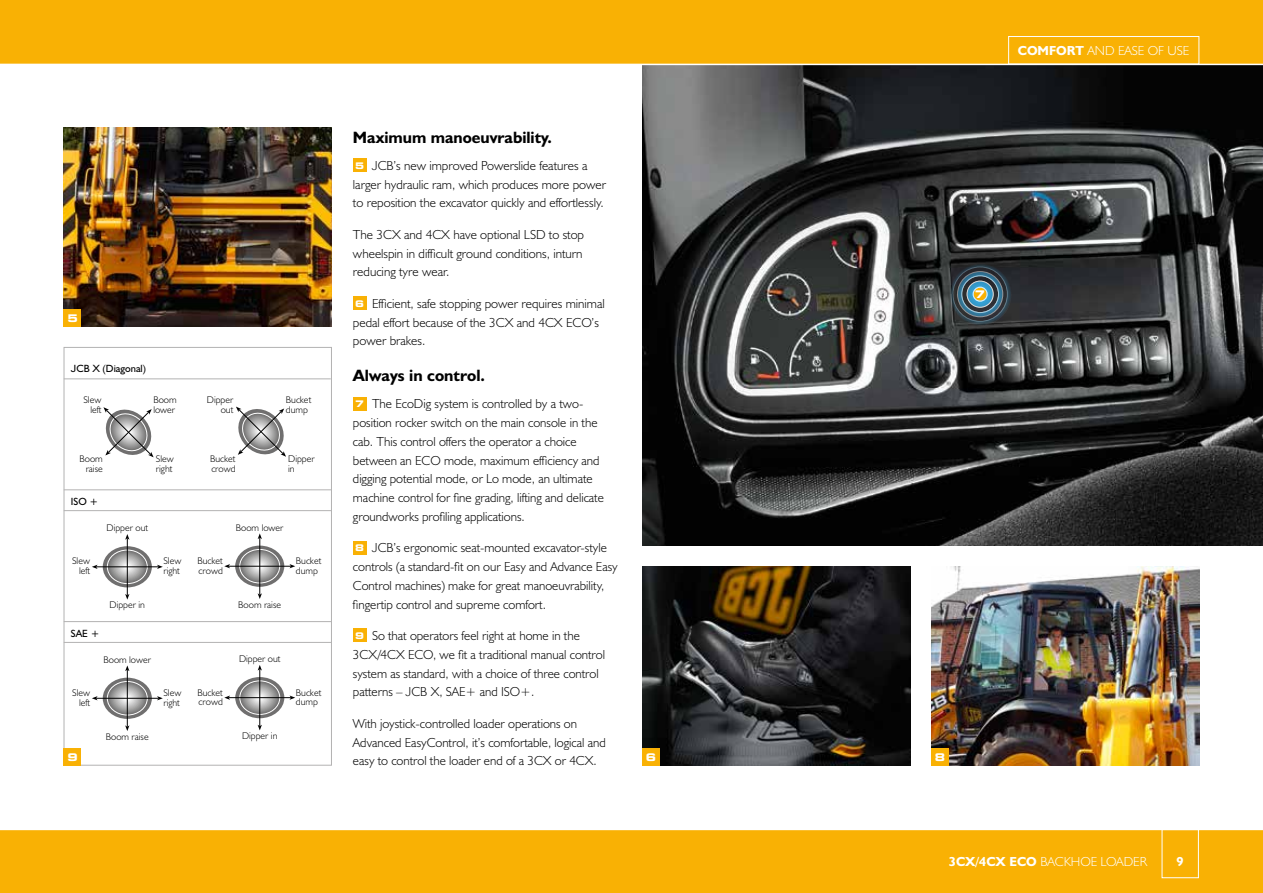
<style>
.page{position:relative;width:1263px;height:893px;background:#fff}
.page>*{position:absolute;margin:0;border:0;box-sizing:border-box;transform-origin:0 0}
.t1{font:16.5px "JCB Bold";color:#000}
.t2{font:13.2px/18.8px "JCB Light";color:#000}
.t3{font:13.2px "JCB Light";color:#fff}
.t4{font:13.2px "JCB Bold";color:#fff}
.t5{font:10.5px "JCB Roman";color:#000}
.t6{font:700 expanded 10.5px "Square 721 BT";color:#fff}
.t7{font:9.75px/9.8px "JCB Light";color:#000}
.s1{font-family:"JCB Bold"}
.s2{font-family:"Square 721 BT";font-weight:700;font-stretch:expanded;font-size:9.15px;color:#fff}
</style>
<div class="page">
<img style="left:642px;top:65px;width:621px;height:481px">
<img style="left:931px;top:567px;width:268px;height:198px">
<div style="left:931px;top:748px;width:17px;height:17px;background:#f9b104"></div>
<img style="left:642px;top:567px;width:268px;height:198px">
<div style="left:0;top:829px;width:1263px;height:64px;background:#f9b104"></div>
<hr style="left:0;top:829px;width:1263px;height:1px;background:#fff">
<div style="left:0;top:0;width:1263px;height:64px;background:#f9b104"></div>
<div style="left:353px;top:159px;width:13px;height:13px;background:#f9b104"></div>
<div style="left:353px;top:297px;width:13px;height:13px;background:#f9b104"></div>
<div style="left:353px;top:397px;width:13px;height:13px;background:#f9b104"></div>
<div style="left:353px;top:541px;width:13px;height:13px;background:#f9b104"></div>
<div style="left:353px;top:629px;width:13px;height:13px;background:#f9b104"></div>
<div style="left:1008px;top:36px;width:191px;height:28px;border:1px solid #fff"></div>
<div style="left:1162px;top:829px;width:37px;height:49px;border:1px solid #fff"></div>
<div style="left:642px;top:748px;width:17px;height:17px;background:#f9b104"></div>
<svg style="left:948px;top:262px;width:64px;height:64px;background:#43545a"></svg>
<img style="left:64px;top:128px;width:268px;height:198px">
<div style="left:64px;top:309px;width:17px;height:17px;background:#f9b104"></div>
<div style="left:64px;top:347px;width:268px;height:418px;background:#fff;border:1px solid #b3b2b2"></div>
<hr style="left:64px;top:379px;width:267px;height:1px;background:#b3b2b2">
<hr style="left:64px;top:490px;width:268px;height:1px;background:#b3b2b2">
<hr style="left:64px;top:510px;width:268px;height:1px;background:#b3b2b2">
<hr style="left:64px;top:621px;width:268px;height:1px;background:#b3b2b2">
<hr style="left:64px;top:642px;width:268px;height:1px;background:#b3b2b2">
<svg style="left:103px;top:407px;width:51px;height:51px"></svg>
<svg style="left:236px;top:406px;width:50px;height:51px"></svg>
<svg style="left:103px;top:546px;width:49px;height:41px"></svg>
<svg style="left:107px;top:550px;width:40px;height:34px"></svg>
<div style="left:107px;top:550px;width:41px;height:34px;border:1px solid #fff;border-radius:50%"></div>
<hr style="left:127px;top:538px;width:1px;height:57px;background:#000">
<svg style="left:125px;top:534px;width:4px;height:6px"></svg>
<svg style="left:125px;top:594px;width:4px;height:6px"></svg>
<hr style="left:96px;top:566px;width:62px;height:1px;background:#000">
<svg style="left:92px;top:565px;width:6px;height:4px"></svg>
<svg style="left:157px;top:565px;width:6px;height:4px"></svg>
<svg style="left:235px;top:546px;width:49px;height:41px"></svg>
<svg style="left:240px;top:549px;width:40px;height:34px"></svg>
<div style="left:239px;top:549px;width:41px;height:34px;border:1px solid #fff;border-radius:50%"></div>
<hr style="left:259px;top:538px;width:1px;height:57px;background:#000">
<svg style="left:258px;top:533px;width:4px;height:6px"></svg>
<svg style="left:258px;top:593px;width:4px;height:6px"></svg>
<hr style="left:229px;top:566px;width:62px;height:1px;background:#000">
<svg style="left:224px;top:564px;width:6px;height:4px"></svg>
<svg style="left:290px;top:564px;width:5px;height:4px"></svg>
<svg style="left:103px;top:678px;width:49px;height:41px"></svg>
<svg style="left:107px;top:681px;width:40px;height:34px"></svg>
<div style="left:107px;top:681px;width:41px;height:34px;border:1px solid #fff;border-radius:50%"></div>
<hr style="left:127px;top:670px;width:1px;height:57px;background:#000">
<svg style="left:125px;top:665px;width:4px;height:6px"></svg>
<svg style="left:125px;top:725px;width:4px;height:6px"></svg>
<hr style="left:96px;top:698px;width:62px;height:1px;background:#000">
<svg style="left:92px;top:696px;width:6px;height:4px"></svg>
<svg style="left:157px;top:696px;width:6px;height:4px"></svg>
<svg style="left:235px;top:677px;width:49px;height:41px"></svg>
<svg style="left:240px;top:681px;width:40px;height:33px"></svg>
<div style="left:240px;top:681px;width:40px;height:34px;border:1px solid #fff;border-radius:50%"></div>
<hr style="left:259px;top:669px;width:1px;height:57px;background:#000">
<svg style="left:258px;top:665px;width:4px;height:6px"></svg>
<svg style="left:258px;top:725px;width:4px;height:5px"></svg>
<hr style="left:229px;top:697px;width:62px;height:1px;background:#000">
<svg style="left:224px;top:695px;width:6px;height:5px"></svg>
<svg style="left:290px;top:695px;width:5px;height:5px"></svg>
<div style="left:64px;top:748px;width:17px;height:17px;background:#f9b104"></div>
<p class="t3" style="left:1018px;top:43px;width:173px"><span class="s1">COMFORT</span> AND EASE OF USE</p>
<p class="t6" style="left:67px;top:311px;width:12px">5</p>
<p class="t5" style="left:71px;top:362px;width:77px">JCB X (Diagonal)</p>
<p class="t7" style="left:83px;top:395px;width:19px;text-align:right">Slew left</p>
<p class="t7" style="left:153px;top:395px;width:25px">Boom lower</p>
<p class="t7" style="left:207px;top:395px;width:28px;text-align:right">Dipper out</p>
<p class="t7" style="left:286px;top:395px;width:27px">Bucket dump</p>
<p class="t7" style="left:80px;top:454px;width:25px;text-align:right">Boom raise</p>
<p class="t7" style="left:156px;top:454px;width:19px">Slew right</p>
<p class="t7" style="left:210px;top:454px;width:27px">Bucket crowd</p>
<p class="t7" style="left:288px;top:454px;width:28px">Dipper in</p>
<p class="t5" style="left:71px;top:494px;width:29px">ISO +</p>
<p class="t7" style="left:107px;top:523px;width:43px">Dipper out</p>
<p class="t7" style="left:236px;top:522px;width:49px">Boom lower</p>
<p class="t7" style="left:72px;top:556px;width:19px;text-align:right">Slew left</p>
<p class="t7" style="left:163px;top:556px;width:19px">Slew right</p>
<p class="t7" style="left:197px;top:556px;width:27px">Bucket crowd</p>
<p class="t7" style="left:296px;top:556px;width:27px">Bucket dump</p>
<p class="t7" style="left:110px;top:600px;width:37px">Dipper in</p>
<p class="t7" style="left:238px;top:599px;width:44px">Boom raise</p>
<p class="t5" style="left:71px;top:627px;width:30px">SAE +</p>
<p class="t7" style="left:104px;top:654px;width:49px">Boom lower</p>
<p class="t7" style="left:239px;top:654px;width:43px">Dipper out</p>
<p class="t7" style="left:72px;top:687px;width:19px;text-align:right">Slew left</p>
<p class="t7" style="left:163px;top:687px;width:19px">Slew right</p>
<p class="t7" style="left:197px;top:687px;width:27px">Bucket crowd</p>
<p class="t7" style="left:296px;top:687px;width:27px">Bucket dump</p>
<p class="t7" style="left:106px;top:731px;width:44px">Boom raise</p>
<p class="t7" style="left:242px;top:731px;width:37px">Dipper in</p>
<p class="t6" style="left:67px;top:751px;width:12px">9</p>
<p class="t1" style="left:353px;top:127px;width:201px">Maximum manoeuvrability.</p>
<p class="t2" style="left:353px;top:156px;width:255px"><span class="s2">5</span> JCB’s new improved Powerslide features a larger hydraulic ram, which produces more power to reposition the excavator quickly and effortlessly.</p>
<p class="t2" style="left:353px;top:225px;width:233px;text-align:justify">The 3CX and 4CX have optional LSD to stop wheelspin in difficult ground conditions, inturn reducing tyre wear.</p>
<p class="t2" style="left:353px;top:294px;width:253px"><span class="s2">6</span> Efficient, safe stopping power requires minimal pedal effort because of the 3CX and 4CX ECO’s power brakes.</p>
<p class="t1" style="left:353px;top:365px;width:134px">Always in control.</p>
<p class="t2" style="left:353px;top:394px;width:252px"><span class="s2">7</span> The EcoDig system is controlled by a two&shy;position rocker switch on the main console in the cab. This control offers the operator a choice between an ECO mode, maximum efficiency and digging potential mode, or Lo mode, an ultimate machine control for fine grading, lifting and delicate groundworks profiling applications.</p>
<p class="t2" style="left:353px;top:538px;width:266px"><span class="s2">8</span> JCB’s ergonomic seat-mounted excavator-style controls (a standard-fit on our Easy and Advance Easy Control machines) make for great manoeuvrability, fingertip control and supreme comfort.</p>
<p class="t2" style="left:353px;top:626px;width:254px"><span class="s2">9</span> So that operators feel right at home in the 3CX/4CX ECO, we fit a traditional manual control system as standard, with a choice of three control patterns – JCB X, SAE+ and ISO+.</p>
<p class="t2" style="left:353px;top:714px;width:254px">With joystick-controlled loader operations on<br>Advanced EasyControl, it’s comfortable, logical and easy to control the loader end of a 3CX or 4CX.</p>
<p class="t6" style="left:646px;top:751px;width:12px">6</p>
<p class="t6" style="left:975px;top:288px;width:12px">7</p>
<p class="t6" style="left:935px;top:751px;width:12px">8</p>
<p class="t3" style="left:949px;top:853px;width:200px"><span class="s1">3CX/4CX ECO</span> BACKHOE LOADER</p>
<p class="t4" style="left:1176px;top:853px;width:9px">9</p>
</div>
